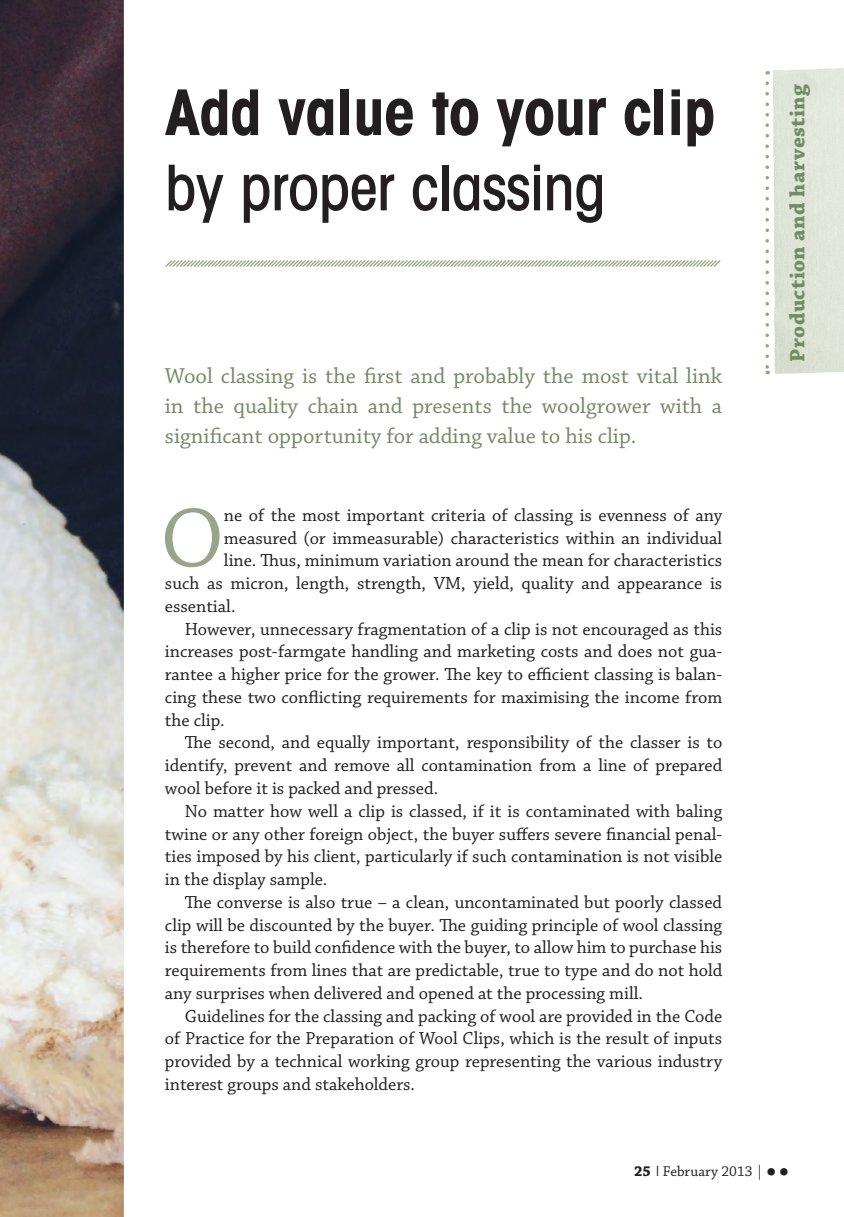
<style>
.page{position:relative;width:844px;height:1217px;background:#fff}
.page>*{position:absolute;margin:0;border:0;box-sizing:border-box;transform-origin:0 0}
.t1{font:88.38px "Chaparral Pro";color:#97a589}
.t2{font:700 condensed 63px "Avant Garde";letter-spacing:-.01em;color:#231f20}
.t3{font:500 condensed 63px "Avant Garde";letter-spacing:-.01em;color:#231f20}
.t4{font:22.75px/29.8px "Chaparral Pro";color:#748b66;text-align:justify}
.t5{font:700 21.88px "Chaparral Pro";letter-spacing:.02em;color:#748b66}
.t6{font:18.38px "Chaparral Pro";color:#231f20}
.t7{font:14.88px "Chaparral Pro";color:#231f20}
.s1{font-weight:700}
.s2{font-family:"Times"}
.s3{font-family:"Times";font-weight:700;font-size:26.25px}
</style>
<div class="page">
<img style="left:0;top:0;width:124px;height:1216px">
<img style="left:765px;top:68px;width:79px;height:307px">
<svg style="left:165px;top:260px;width:556px;height:7px"></svg>
<svg style="left:765px;top:83px;width:4px;height:291px"></svg>
<h2 class="t2" style="left:165px;top:72px;width:552px">Add value to your clip</h2>
<h2 class="t3" style="left:165px;top:148px;width:442px">by proper classing</h2>
<p class="t4" style="left:165px;top:362px;width:559px">Wool classing is the first and probably the most vital link in the quality chain and presents the woolgrower with a significant opportunity for adding value to his clip.</p>
<h1 class="t1" style="left:160px;top:489px;width:65px">O</h1>
<p class="t6" style="left:224px;top:504px;width:500px">ne of the most important criteria of classing is evenness of any</p>
<p class="t6" style="left:224px;top:527px;width:500px">measured (or immeasurable) characteristics within an individual</p>
<p class="t6" style="left:224px;top:550px;width:500px">line. Thus, minimum variation around the mean for characteristics</p>
<p class="t6" style="left:165px;top:573px;width:559px">such as micron, length, strength, VM, yield, quality and appearance is</p>
<p class="t6" style="left:165px;top:595px;width:72px">essential.</p>
<p class="t6" style="left:185px;top:618px;width:539px">However, unnecessary fragmentation of a clip is not encouraged as this</p>
<p class="t6" style="left:165px;top:641px;width:558px">increases post-farmgate handling and marketing costs and does not gua-</p>
<p class="t6" style="left:165px;top:664px;width:558px">rantee a higher price for the grower. The key to efficient classing is balan-</p>
<p class="t6" style="left:165px;top:686px;width:559px">cing these two conflicting requirements for maximising the income from</p>
<p class="t6" style="left:165px;top:709px;width:61px">the clip.</p>
<p class="t6" style="left:185px;top:732px;width:539px">The second, and equally important, responsibility of the classer is to</p>
<p class="t6" style="left:165px;top:755px;width:559px">identify, prevent and remove all contamination from a line of prepared</p>
<p class="t6" style="left:165px;top:777px;width:275px">wool before it is packed and pressed.</p>
<p class="t6" style="left:185px;top:800px;width:539px">No matter how well a clip is classed, if it is contaminated with baling</p>
<p class="t6" style="left:165px;top:823px;width:559px">twine or any other foreign object, the buyer suffers severe financial penal-</p>
<p class="t6" style="left:165px;top:846px;width:559px">ties imposed by his client, particularly if such contamination is not visible</p>
<p class="t6" style="left:165px;top:868px;width:164px">in the display sample.</p>
<p class="t6" style="left:185px;top:891px;width:539px">The converse is also true – a clean, uncontaminated but poorly classed</p>
<p class="t6" style="left:165px;top:914px;width:559px">clip will be discounted by the buyer. The guiding principle of wool classing</p>
<p class="t6" style="left:165px;top:937px;width:559px">is therefore to build confidence with the buyer, to allow him to purchase his</p>
<p class="t6" style="left:165px;top:959px;width:559px">requirements from lines that are predictable, true to type and do not hold</p>
<p class="t6" style="left:165px;top:982px;width:479px">any surprises when delivered and opened at the processing mill.</p>
<p class="t6" style="left:185px;top:1005px;width:539px">Guidelines for the classing and packing of wool are provided in the Code</p>
<p class="t6" style="left:165px;top:1028px;width:559px">of Practice for the Preparation of Wool Clips, which is the result of inputs</p>
<p class="t6" style="left:165px;top:1050px;width:559px">provided by a technical working group representing the various industry</p>
<p class="t6" style="left:165px;top:1073px;width:252px">interest groups and stakeholders.</p>
<p class="t5" style="left:785px;top:361px;width:279px;rotate:-90deg">Production and harvesting</p>
<p class="t7" style="left:634px;top:1162px;width:156px"><span class="s1">25</span> <span class="s2">|</span> February 2013 | <span class="s3">• •</span></p>
</div>
